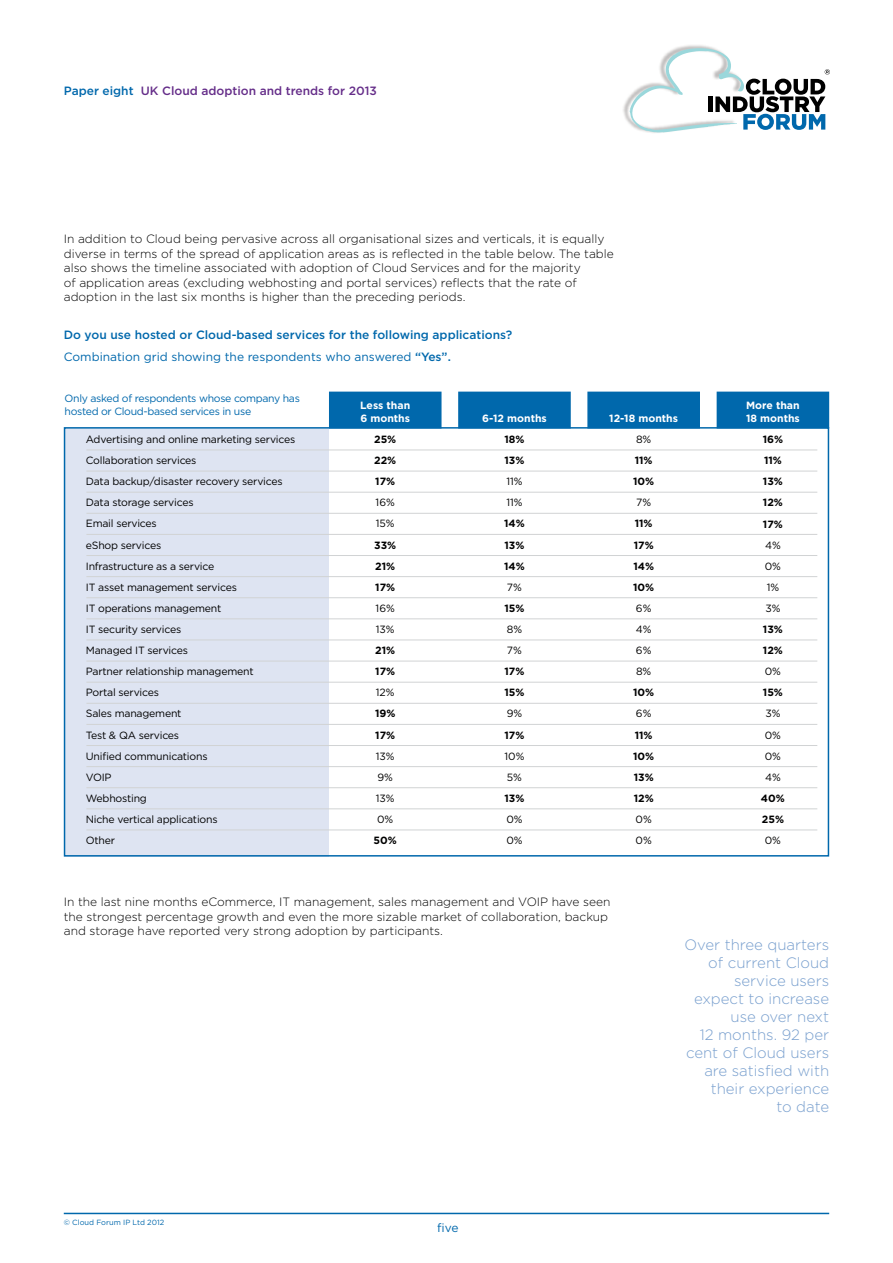
<style>
.page{position:relative;width:893px;height:1263px;background:#fff}
.page>*{position:absolute;margin:0;border:0;box-sizing:border-box;transform-origin:0 0}
.t1{font:300 15px/18px "Gotham";color:#789fce;text-align:right}
.t2{font:300 12px/14.4px "Gotham";color:#000}
.t3{font:500 12px/23px "Gotham";color:#0068ac}
.t4{font:500 12px "Gotham";color:#652d89}
.t5{font:12px "Gotham";color:#0068ac}
.t6{font:10.5px/21.1px "Gotham";letter-spacing:-.02em;color:#000}
.t7{font:700 10.5px/21.1px "Gotham";color:#000}
.t8{font:10.5px/12.6px "Gotham";letter-spacing:-.03em;color:#0068ac}
.t9{font:700 10.5px/12.6px "Gotham";color:#fff}
.t10{font:7.5px "Gotham";color:#0068ac}
.s1{color:#0068ac}
.s2{font-weight:400}
</style>
<div class="page">
<hr style="left:64px;top:1213px;width:765px;height:1px;background:#0068ac">
<img style="left:623px;top:45px;width:90px;height:79px">
<svg style="left:630px;top:48px;width:200px;height:85px"></svg>
<div style="left:65px;top:428px;width:264px;height:428px;background:#dee4f2"></div>
<div style="left:329px;top:392px;width:112px;height:36px;background:#0068ac"></div>
<div style="left:458px;top:392px;width:113px;height:36px;background:#0068ac"></div>
<div style="left:587px;top:392px;width:113px;height:36px;background:#0068ac"></div>
<div style="left:717px;top:392px;width:112px;height:36px;background:#0068ac"></div>
<hr style="left:86px;top:450px;width:731px;height:1px;background:#d1d3d4">
<hr style="left:86px;top:640px;width:731px;height:1px;background:#d1d3d4">
<hr style="left:86px;top:829px;width:731px;height:1px;background:#d1d3d4">
<div style="left:64px;top:427px;width:765px;height:429px;border:2px solid #0068ac"></div>
<hr style="left:86px;top:471px;width:731px;height:1px;background:#d1d3d4">
<hr style="left:86px;top:661px;width:731px;height:1px;background:#d1d3d4">
<hr style="left:86px;top:492px;width:731px;height:1px;background:#d1d3d4">
<hr style="left:86px;top:682px;width:731px;height:1px;background:#d1d3d4">
<hr style="left:86px;top:513px;width:731px;height:1px;background:#d1d3d4">
<hr style="left:86px;top:703px;width:731px;height:1px;background:#d1d3d4">
<hr style="left:86px;top:534px;width:731px;height:1px;background:#d1d3d4">
<hr style="left:86px;top:724px;width:731px;height:1px;background:#d1d3d4">
<hr style="left:86px;top:555px;width:731px;height:1px;background:#d1d3d4">
<hr style="left:86px;top:745px;width:731px;height:1px;background:#d1d3d4">
<hr style="left:86px;top:576px;width:731px;height:1px;background:#d1d3d4">
<hr style="left:86px;top:766px;width:731px;height:1px;background:#d1d3d4">
<hr style="left:86px;top:597px;width:731px;height:1px;background:#d1d3d4">
<hr style="left:86px;top:787px;width:731px;height:1px;background:#d1d3d4">
<hr style="left:86px;top:618px;width:731px;height:1px;background:#d1d3d4">
<hr style="left:86px;top:808px;width:731px;height:1px;background:#d1d3d4">
<p class="t4" style="left:64px;top:84px;width:315px"><span class="s1">Paper eight</span> UK Cloud adoption and trends for 2013</p>
<p class="t2" style="left:64px;top:232px;width:552px">In addition to Cloud being pervasive across all organisational sizes and verticals, it is equally diverse in terms of the spread of application areas as is reflected in the table below. The table also shows the timeline associated with adoption of Cloud Services and for the majority<br>of application areas (excluding webhosting and portal services) reflects that the rate of adoption in the last six months is higher than the preceding periods.</p>
<p class="t3" style="left:64px;top:322px;width:450px">Do you use hosted or Cloud-based services for the following applications?<br><span class="s2">Combination grid showing the respondents who answered</span> “Yes”.</p>
<p class="t8" style="left:65px;top:392px;width:237px">Only asked of respondents whose company has hosted or Cloud-based services in use</p>
<p class="t9" style="left:360px;top:399px;width:52px">Less than<br>6 months</p>
<p class="t7" style="left:374px;top:428px;width:24px;text-align:justify">25% 22% 17%</p>
<p class="t6" style="left:376px;top:492px;width:21px">16%<br>15%</p>
<p class="t7" style="left:374px;top:534px;width:24px;text-align:justify">33% 21% 17%</p>
<p class="t6" style="left:376px;top:597px;width:21px">16%<br>13%</p>
<p class="t7" style="left:375px;top:639px;width:22px">21%<br>17%</p>
<p class="t6" style="left:376px;top:682px;width:20px">12%</p>
<p class="t7" style="left:375px;top:703px;width:22px">19%<br>17%</p>
<p class="t6" style="left:376px;top:745px;width:20px">13%<br>9%<br>13%<br>0%</p>
<p class="t7" style="left:374px;top:829px;width:25px">50%</p>
<p class="t6" style="left:86px;top:428px;width:211px">Advertising and online marketing services<br>Collaboration services<br>Data backup/disaster recovery services<br>Data storage services<br>Email services<br>eShop services<br>Infrastructure as a service<br>IT asset management services<br>IT operations management<br>IT security services<br>Managed IT services<br>Partner relationship management<br>Portal services<br>Sales management<br>Test &amp; QA services<br>Unified communications<br>VOIP<br>Webhosting<br>Niche vertical applications<br>Other</p>
<p class="t9" style="left:482px;top:412px;width:66px">6-12 months</p>
<p class="t7" style="left:504px;top:428px;width:22px">18%<br>13%</p>
<p class="t6" style="left:506px;top:471px;width:18px">11%<br>11%</p>
<p class="t7" style="left:504px;top:513px;width:22px;text-align:justify">14% 13% 14%</p>
<p class="t6" style="left:507px;top:576px;width:17px">7%</p>
<p class="t7" style="left:504px;top:597px;width:22px">15%</p>
<p class="t6" style="left:507px;top:618px;width:17px">8%<br>7%</p>
<p class="t7" style="left:504px;top:661px;width:22px">17%<br>15%</p>
<p class="t6" style="left:507px;top:703px;width:17px">9%</p>
<p class="t7" style="left:504px;top:724px;width:21px">17%</p>
<p class="t6" style="left:504px;top:745px;width:22px">10%<br>5%</p>
<p class="t7" style="left:504px;top:787px;width:21px">13%</p>
<p class="t6" style="left:506px;top:808px;width:18px">0%<br>0%</p>
<p class="t9" style="left:609px;top:412px;width:70px">12-18 months</p>
<p class="t6" style="left:636px;top:429px;width:17px">8%</p>
<p class="t7" style="left:633px;top:450px;width:23px">11%<br>10%</p>
<p class="t6" style="left:636px;top:492px;width:17px">7%</p>
<p class="t7" style="left:633px;top:513px;width:23px">11%<br>17%<br>14%<br>10%</p>
<p class="t6" style="left:636px;top:597px;width:17px;text-align:justify">6% 4% 6% 8%</p>
<p class="t7" style="left:633px;top:682px;width:23px">10%</p>
<p class="t6" style="left:636px;top:703px;width:17px">6%</p>
<p class="t7" style="left:633px;top:724px;width:23px">11%<br>10%<br>13%<br>12%</p>
<p class="t6" style="left:636px;top:808px;width:18px">0%<br>0%</p>
<p class="t2" style="left:64px;top:894px;width:548px">In the last nine months eCommerce, IT management, sales management and VOIP have seen the strongest percentage growth and even the more sizable market of collaboration, backup and storage have reported very strong adoption by participants.</p>
<p class="t9" style="left:746px;top:399px;width:55px">More than<br>18 months</p>
<p class="t7" style="left:763px;top:428px;width:22px;text-align:justify">16% 11% 13% 12% 17%</p>
<p class="t6" style="left:765px;top:534px;width:18px">4%<br>0%<br>1%<br>3%</p>
<p class="t7" style="left:763px;top:618px;width:22px">13%<br>12%</p>
<p class="t6" style="left:765px;top:661px;width:18px">0%</p>
<p class="t7" style="left:763px;top:682px;width:22px">15%</p>
<p class="t6" style="left:765px;top:703px;width:18px;text-align:justify">3% 0% 0% 4%</p>
<p class="t7" style="left:761px;top:787px;width:25px">40%<br>25%</p>
<p class="t6" style="left:765px;top:830px;width:18px">0%</p>
<p class="t10" style="left:64px;top:1218px;width:102px">© Cloud Forum IP Ltd 2012</p>
<p class="t5" style="left:437px;top:1221px;width:23px">five</p>
<p class="t1" style="left:684px;top:936px;width:146px">Over three quarters of current Cloud service users expect to increase use over next<br>12 months. 92 per cent of Cloud users are satisfied with their experience<br>to date</p>
</div>
